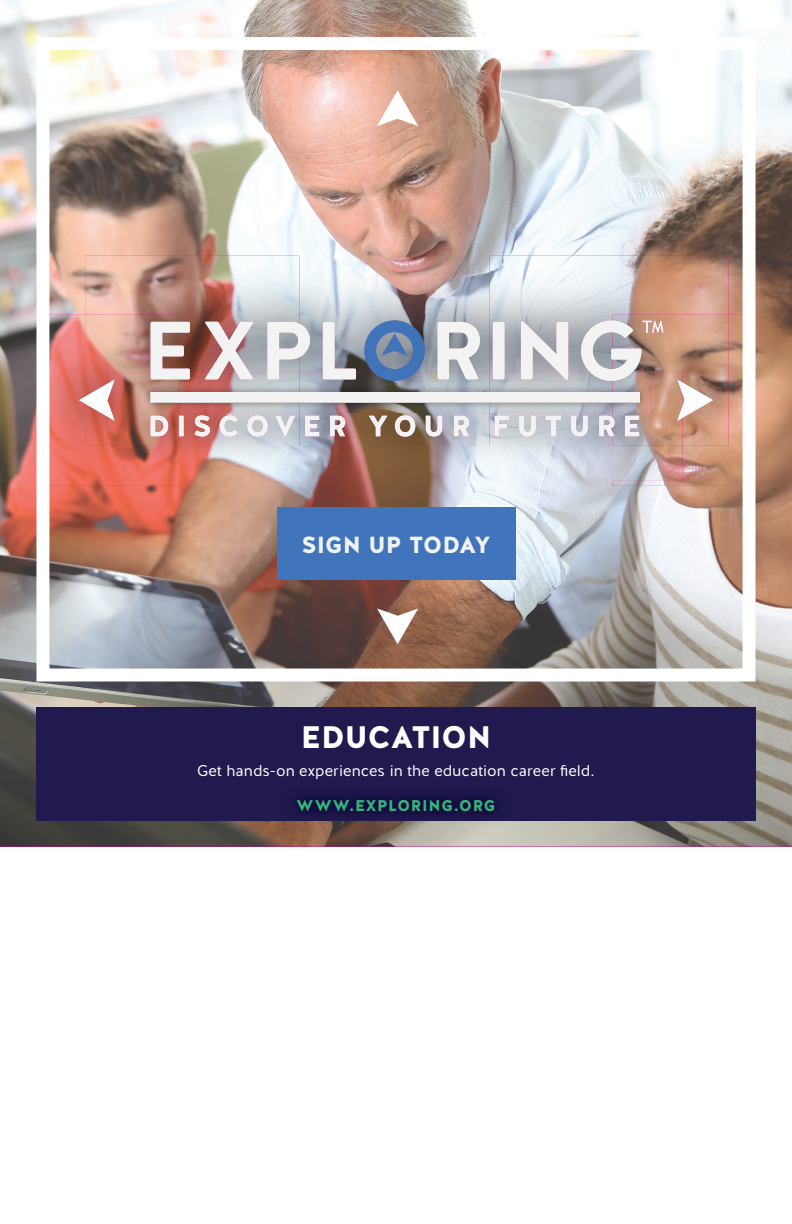
<style>
.page{position:relative;width:792px;height:1224px;background:#fff}
.page>*{position:absolute;margin:0;border:0;box-sizing:border-box;transform-origin:0 0}
.t1{font:900 31.1px "Halis R";color:#fff}
.t2{font:900 23.3px "Halis R";letter-spacing:.005em;color:#f1f3f3}
.t3{font:15.5px "Halis GR";letter-spacing:.005em;color:#fff}
.t4{font:900 15.5px "Halis R";letter-spacing:.05em;color:#33b779}
</style>
<div class="page">
<img style="left:0;top:0;width:792px;height:847px">
<div style="left:36px;top:708px;width:720px;height:113px;background:#201a4e"></div>
<img style="left:285px;top:797px;width:222px;height:27px">
<svg style="left:377px;top:90px;width:41px;height:36px"></svg>
<svg style="left:377px;top:608px;width:41px;height:36px"></svg>
<img style="left:50px;top:315px;width:129px;height:171px">
<img style="left:613px;top:315px;width:129px;height:171px">
<img style="left:107px;top:446px;width:576px;height:34px">
<img style="left:86px;top:256px;width:643px;height:116px">
<img style="left:613px;top:315px;width:116px;height:131px">
<svg style="left:683px;top:380px;width:30px;height:41px"></svg>
<img style="left:683px;top:383px;width:30px;height:35px">
<img style="left:86px;top:315px;width:93px;height:65px">
<svg style="left:79px;top:380px;width:28px;height:41px"></svg>
<img style="left:86px;top:417px;width:21px;height:29px">
<img style="left:86px;top:384px;width:21px;height:33px">
<img style="left:490px;top:372px;width:123px;height:41px">
<img style="left:179px;top:372px;width:311px;height:10px">
<img style="left:179px;top:413px;width:434px;height:33px">
<img style="left:107px;top:372px;width:72px;height:74px">
<img style="left:107px;top:380px;width:8px;height:41px">
<img style="left:613px;top:372px;width:70px;height:74px">
<img style="left:677px;top:380px;width:6px;height:41px">
<img style="left:300px;top:413px;width:190px;height:33px">
<svg style="left:151px;top:415px;width:488px;height:22px"></svg>
<img style="left:305px;top:415px;width:164px;height:22px">
<img style="left:364px;top:320px;width:61px;height:61px">
<img style="left:382px;top:334px;width:25px;height:21px">
<svg style="left:151px;top:322px;width:39px;height:57px"></svg>
<svg style="left:205px;top:322px;width:48px;height:57px"></svg>
<svg style="left:267px;top:322px;width:43px;height:57px"></svg>
<svg style="left:323px;top:322px;width:33px;height:57px"></svg>
<svg style="left:438px;top:322px;width:42px;height:57px"></svg>
<div style="left:493px;top:322px;width:11px;height:57px;background:#f3f3f3"></div>
<svg style="left:521px;top:321px;width:47px;height:59px"></svg>
<svg style="left:579px;top:321px;width:85px;height:62px"></svg>
<img style="left:613px;top:382px;width:37px;height:31px">
<img style="left:140px;top:382px;width:350px;height:31px">
<div style="left:151px;top:393px;width:488px;height:9px;background:#f3f3f3"></div>
<div style="left:36px;top:37px;width:720px;height:645px;border:13px solid #fff"></div>
<div style="left:277px;top:508px;width:238px;height:72px;background:#4175bb"></div>
<h2 class="t2" style="left:301px;top:530px;width:191px">SIGN UP TODAY</h2>
<h1 class="t1" style="left:301px;top:717px;width:192px">EDUCATION</h1>
<p class="t3" style="left:197px;top:761px;width:399px">Get hands-on experiences in the education career field.</p>
<p class="t4" style="left:297px;top:796px;width:200px">WWW.EXPLORING.ORG</p>
</div>
